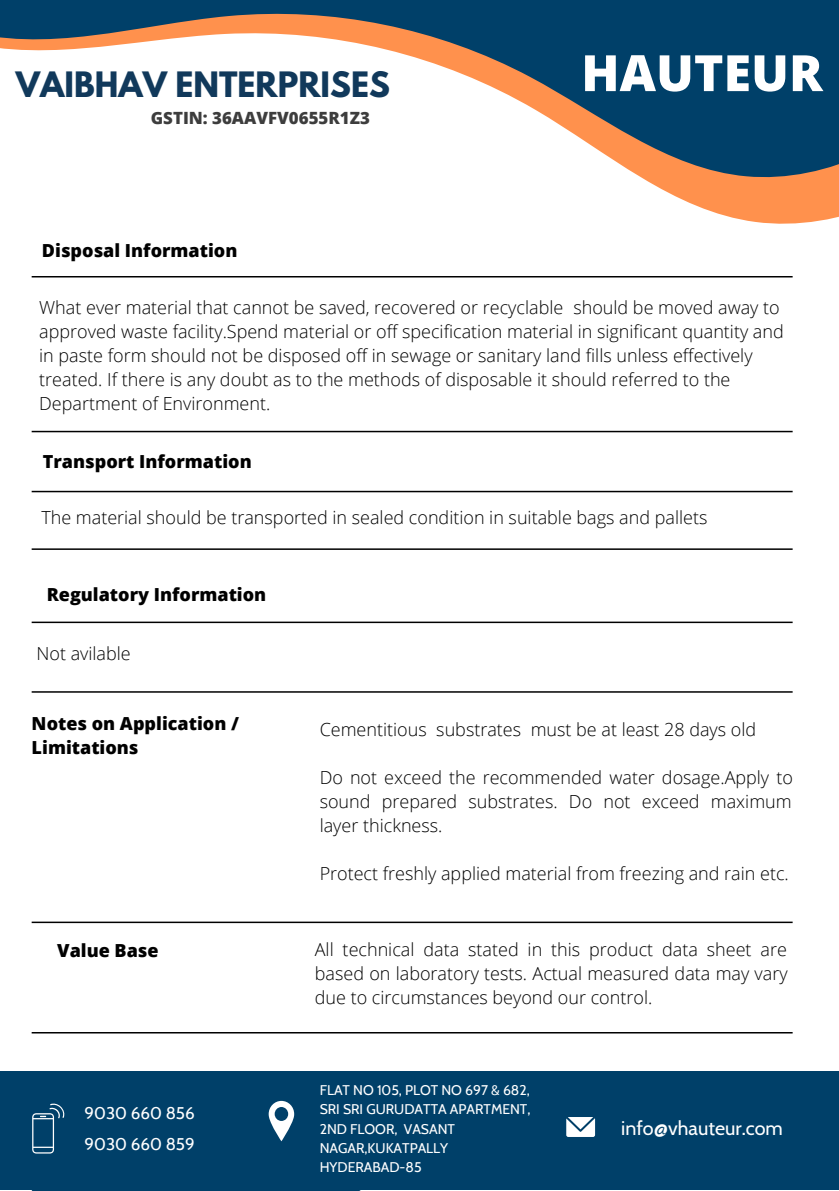
<style>
.page{position:relative;width:839px;height:1191px;background:#fff}
.page>*{position:absolute;margin:0;border:0;box-sizing:border-box;transform-origin:0 0}
.t1{font:800 50px "Open Sans";color:#fff}
.t2{font:700 31px "League Spartan";color:#11395b}
.t3{font:19.8px "Cabin";color:#fff}
.t4{font:300 18px/24px "Open Sans";color:#000;text-align:justify}
.t5{font:800 18px/24px "Open Sans";color:#000}
.t6{font:17px "Cabin";color:#fff}
.t7{font:800 16.8px "Open Sans";color:#3d3d3d}
.t8{font:14px/19.2px "Cabin";color:#fff}
</style>
<div class="page">
<svg style="left:0;top:0;width:838px;height:224px"></svg>
<div style="left:0;top:1071px;width:838px;height:120px;background:#004069"></div>
<svg style="left:269px;top:1101px;width:25px;height:40px"></svg>
<svg style="left:32px;top:1103px;width:33px;height:51px;background:#255b7e"></svg>
<svg style="left:566px;top:1117px;width:29px;height:20px"></svg>
<hr style="left:32px;top:276px;width:760px;height:2px;background:#000">
<hr style="left:32px;top:431px;width:760px;height:1px;background:#000">
<hr style="left:32px;top:491px;width:760px;height:1px;background:#000">
<hr style="left:32px;top:548px;width:760px;height:2px;background:#000">
<hr style="left:32px;top:622px;width:760px;height:1px;background:#000">
<hr style="left:32px;top:691px;width:760px;height:2px;background:#000">
<hr style="left:32px;top:922px;width:760px;height:1px;background:#000">
<hr style="left:32px;top:1032px;width:760px;height:2px;background:#000">
<h2 class="t2" style="left:16px;top:70px;width:375px">VAIBHAV ENTERPRISES</h2>
<p class="t7" style="left:151px;top:106px;width:220px">GSTIN: 36AAVFV0655R1Z3</p>
<h1 class="t1" style="left:581px;top:38px;width:243px">HAUTEUR</h1>
<p class="t5" style="left:42px;top:238px;width:197px">Disposal Information</p>
<p class="t4" style="left:39px;top:295px;width:746px;text-align:left">What ever material that cannot be saved, recovered or recyclable should be moved away to approved waste facility.Spend material or off specification material in significant quantity and in paste form should not be disposed off in sewage or sanitary land fills unless effectively treated. If there is any doubt as to the methods of disposable it should referred to the Department of Environment.</p>
<p class="t5" style="left:43px;top:449px;width:210px">Transport Information</p>
<p class="t4" style="left:41px;top:505px;width:667px">The material should be transported in sealed condition in suitable bags and pallets</p>
<p class="t5" style="left:47px;top:582px;width:221px">Regulatory Information</p>
<p class="t4" style="left:37px;top:641px;width:96px">Not avilable</p>
<p class="t5" style="left:32px;top:711px;width:209px">Notes on Application /<br>Limitations</p>
<p class="t4" style="left:320px;top:717px;width:438px">Cementitious substrates must be at least 28 days old</p>
<p class="t4" style="left:320px;top:765px;width:474px">Do not exceed the recommended water dosage.Apply to sound prepared substrates. Do not exceed maximum layer thickness.</p>
<p class="t4" style="left:320px;top:861px;width:470px">Protect freshly applied material from freezing and rain etc.</p>
<p class="t5" style="left:57px;top:938px;width:103px">Value Base</p>
<p class="t4" style="left:315px;top:937px;width:474px">All technical data stated in this product data sheet are based on laboratory tests. Actual measured data may vary due to circumstances beyond our control.</p>
<p class="t6" style="left:85px;top:1102px;width:112px">9030 660 856</p>
<p class="t6" style="left:85px;top:1133px;width:112px">9030 660 859</p>
<p class="t8" style="left:320px;top:1080px;width:212px">FLAT NO 105, PLOT NO 697 &amp; 682,<br>SRI SRI GURUDATTA APARTMENT,<br>2ND FLOOR, VASANT<br>NAGAR,KUKATPALLY<br>HYDERABAD-85</p>
<p class="t3" style="left:621px;top:1116px;width:163px">info@vhauteur.com</p>
</div>
